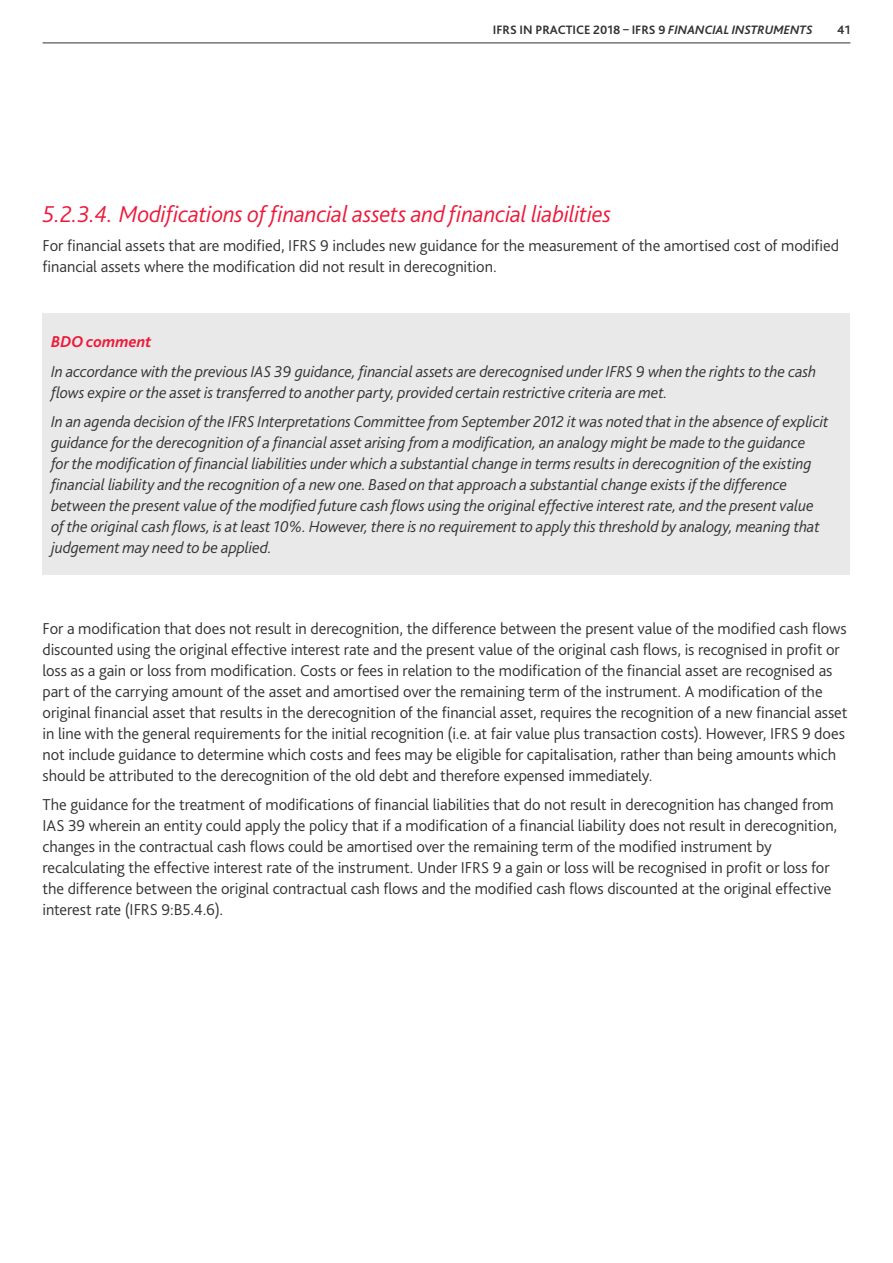
<style>
.page{position:relative;width:893px;height:1263px;background:#fff}
.page>*{position:absolute;margin:0;border:0;box-sizing:border-box;transform-origin:0 0}
.t1{font:italic 300 24px "Bliss Pro";letter-spacing:-.01em;color:#ed1a3a}
.Body_text{font:300 16.5px/21px "Bliss Pro";letter-spacing:-.005em;color:#333231}
.t2{font:italic 300 16.5px/21px "Bliss Pro";letter-spacing:-.005em;color:#333231}
.t3{font:700 12.75px "Bliss Pro";color:#333231}
.s1{font-style:italic}
.s2{font-weight:700;color:#ed1a3a}
</style>
<div class="page">
<hr style="left:43px;top:43px;width:807px;height:1px;background:#333231">
<div style="left:43px;top:313px;width:807px;height:261px;background:#e9e9e9"></div>
<p class="t3" style="left:493px;top:22px;width:321px">IFRS IN PRACTICE 2018 – IFRS 9 <span class="s1">FINANCIAL INSTRUMENTS</span></p>
<p class="t3" style="left:837px;top:22px;width:15px">41</p>
<p class="t1" style="left:43px;top:199px;width:570px">5.2.3.4. Modifications of financial assets and financial liabilities</p>
<p class="Body_text" style="left:43px;top:235px;width:798px">For financial assets that are modified, IFRS 9 includes new guidance for the measurement of the amortised cost of modified financial assets where the modification did not result in derecognition.</p>
<p class="t2" style="left:51px;top:326px;width:767px;line-height:29.5px"><span class="s2">BDO comment<br></span>In accordance with the previous IAS 39 guidance, financial assets are derecognised under IFRS 9 when the rights to the cash</p>
<p class="t2" style="left:51px;top:377px;width:779px;line-height:29.5px">flows expire or the asset is transferred to another party, provided certain restrictive criteria are met.<br>In an agenda decision of the IFRS Interpretations Committee from September 2012 it was noted that in the absence of explicit</p>
<p class="t2" style="left:51px;top:432px;width:770px">guidance for the derecognition of a financial asset arising from a modification, an analogy might be made to the guidance for the modification of financial liabilities under which a substantial change in terms results in derecognition of the existing financial liability and the recognition of a new one. Based on that approach a substantial change exists if the difference between the present value of the modified future cash flows using the original effective interest rate, and the present value of the original cash flows, is at least 10%. However, there is no requirement to apply this threshold by analogy, meaning that judgement may need to be applied.</p>
<p class="Body_text" style="left:43px;top:617px;width:806px">For a modification that does not result in derecognition, the difference between the present value of the modified cash flows discounted using the original effective interest rate and the present value of the original cash flows, is recognised in profit or loss as a gain or loss from modification. Costs or fees in relation to the modification of the financial asset are recognised as part of the carrying amount of the asset and amortised over the remaining term of the instrument. A modification of the original financial asset that results in the derecognition of the financial asset, requires the recognition of a new financial asset in line with the general requirements for the initial recognition (i.e. at fair value plus transaction costs). However, IFRS 9 does not include guidance to determine which costs and fees may be eligible for capitalisation, rather than being amounts which should be attributed to the derecognition of the old debt and therefore expensed immediately.</p>
<p class="Body_text" style="left:43px;top:794px;width:796px">The guidance for the treatment of modifications of financial liabilities that do not result in derecognition has changed from IAS 39 wherein an entity could apply the policy that if a modification of a financial liability does not result in derecognition, changes in the contractual cash flows could be amortised over the remaining term of the modified instrument by recalculating the effective interest rate of the instrument. Under IFRS 9 a gain or loss will be recognised in profit or loss for the difference between the original contractual cash flows and the modified cash flows discounted at the original effective interest rate (IFRS 9:B5.4.6).</p>
</div>
